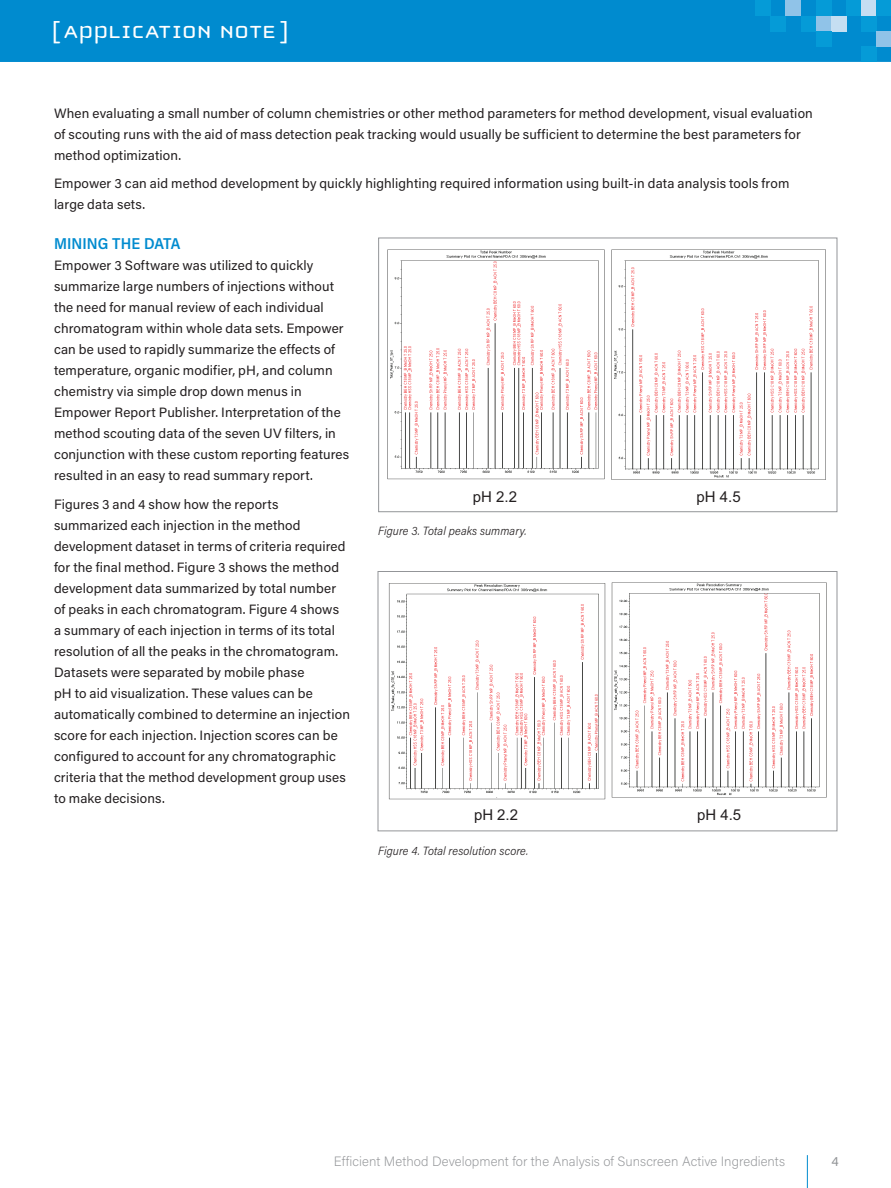
<style>
.page{position:relative;width:891px;height:1188px;background:#fff}
.page>*{position:absolute;margin:0;border:0;box-sizing:border-box;transform-origin:0 0}
.t1{font:25.5px "Cholla Unicase";letter-spacing:.01em;color:#fff;scale:1.1 1}
.t2{font:600 15.75px "Acumin Pro Semi Cond";letter-spacing:.005em;color:#008bcf}
.t3{font:15px "Arial";color:#231f20}
.t4{font:13.5px/21px "Acumin Pro";letter-spacing:.01em;color:#231f20}
.t5{font:200 13.5px "Acumin Pro";letter-spacing:.005em;color:#939598}
.t6{font:13.5px "Acumin Pro";color:#939598}
.t7{font:italic 300 12px "Acumin Pro Semi Cond";letter-spacing:.01em;color:#231f20}
</style>
<div class="page">
<div style="left:0;top:0;width:891px;height:62px;background:#008bcf"></div>
<div style="left:755px;top:0;width:15px;height:16px;background:#059bd7"></div>
<div style="left:861px;top:47px;width:15px;height:15px;background:#059bd7"></div>
<div style="left:770px;top:16px;width:16px;height:15px;background:#059bd7"></div>
<div style="left:786px;top:0;width:15px;height:16px;background:#90c3e8"></div>
<div style="left:801px;top:16px;width:15px;height:15px;background:#059bd7"></div>
<div style="left:816px;top:16px;width:16px;height:15px;background:#90c3e8"></div>
<div style="left:832px;top:16px;width:15px;height:15px;background:#c5def2"></div>
<div style="left:816px;top:0;width:16px;height:16px;background:#059bd7"></div>
<div style="left:816px;top:31px;width:16px;height:16px;background:#059bd7"></div>
<div style="left:861px;top:0;width:15px;height:16px;background:#c5def2"></div>
<div style="left:847px;top:0;width:14px;height:16px;background:#059bd7"></div>
<div style="left:876px;top:0;width:15px;height:16px;background:#059bd7"></div>
<div style="left:861px;top:16px;width:15px;height:15px;background:#059bd7"></div>
<div style="left:876px;top:31px;width:15px;height:16px;background:#90c3e8"></div>
<hr style="left:807px;top:1155px;width:1px;height:33px;background:#008bcf">
<img style="left:611px;top:249px;width:215px;height:231px">
<img style="left:387px;top:249px;width:218px;height:231px">
<hr style="left:477px;top:474px;width:38px;height:4px;background:#fff">
<div style="left:378px;top:238px;width:459px;height:274px;border:1px solid #939598"></div>
<img style="left:611px;top:582px;width:216px;height:216px">
<img style="left:388px;top:583px;width:218px;height:217px">
<hr style="left:481px;top:793px;width:36px;height:4px;background:#fff">
<div style="left:378px;top:571px;width:459px;height:260px;border:1px solid #939598"></div>
<h1 class="t1" style="left:52px;top:19px;width:217px">[ APPLICATION NOTE ]</h1>
<p class="t4" style="left:54px;top:102px;width:760px">When evaluating a small number of column chemistries or other method parameters for method development, visual evaluation of scouting runs with the aid of mass detection peak tracking would usually be sufficient to determine the best parameters for method optimization.</p>
<p class="t4" style="left:54px;top:173px;width:737px">Empower 3 can aid method development by quickly highlighting required information using built-in data analysis tools from large data sets.</p>
<p class="t2" style="left:54px;top:233px;width:128px">MINING THE DATA</p>
<p class="t4" style="left:54px;top:254px;width:297px">Empower 3 Software was utilized to quickly summarize large numbers of injections without the need for manual review of each individual chromatogram within whole data sets. Empower can be used to rapidly summarize the effects of temperature, organic modifier, pH, and column chemistry via simple drop down menus in Empower Report Publisher. Interpretation of the method scouting data of the seven UV filters, in conjunction with these custom reporting features resulted in an easy to read summary report.</p>
<p class="t4" style="left:54px;top:493px;width:297px">Figures 3 and 4 show how the reports summarized each injection in the method development dataset in terms of criteria required for the final method. Figure 3 shows the method development data summarized by total number of peaks in each chromatogram. Figure 4 shows<br>a summary of each injection in terms of its total resolution of all the peaks in the chromatogram.<br>Datasets were separated by mobile phase<br>pH to aid visualization. These values can be automatically combined to determine an injection score for each injection. Injection scores can be configured to account for any chromatographic criteria that the method development group uses to make decisions.</p>
<p class="t3" style="left:473px;top:487px;width:46px">pH 2.2</p>
<p class="t3" style="left:697px;top:487px;width:46px">pH 4.5</p>
<p class="t7" style="left:378px;top:523px;width:150px">Figure 3. Total peaks summary.</p>
<p class="t3" style="left:474px;top:805px;width:46px">pH 2.2</p>
<p class="t3" style="left:697px;top:805px;width:46px">pH 4.5</p>
<p class="t7" style="left:378px;top:842px;width:152px">Figure 4. Total resolution score.</p>
<p class="t5" style="left:334px;top:1152px;width:453px">Efficient Method Development for the Analysis of Sunscreen Active Ingredients</p>
<p class="t6" style="left:832px;top:1151px;width:9px">4</p>
</div>
